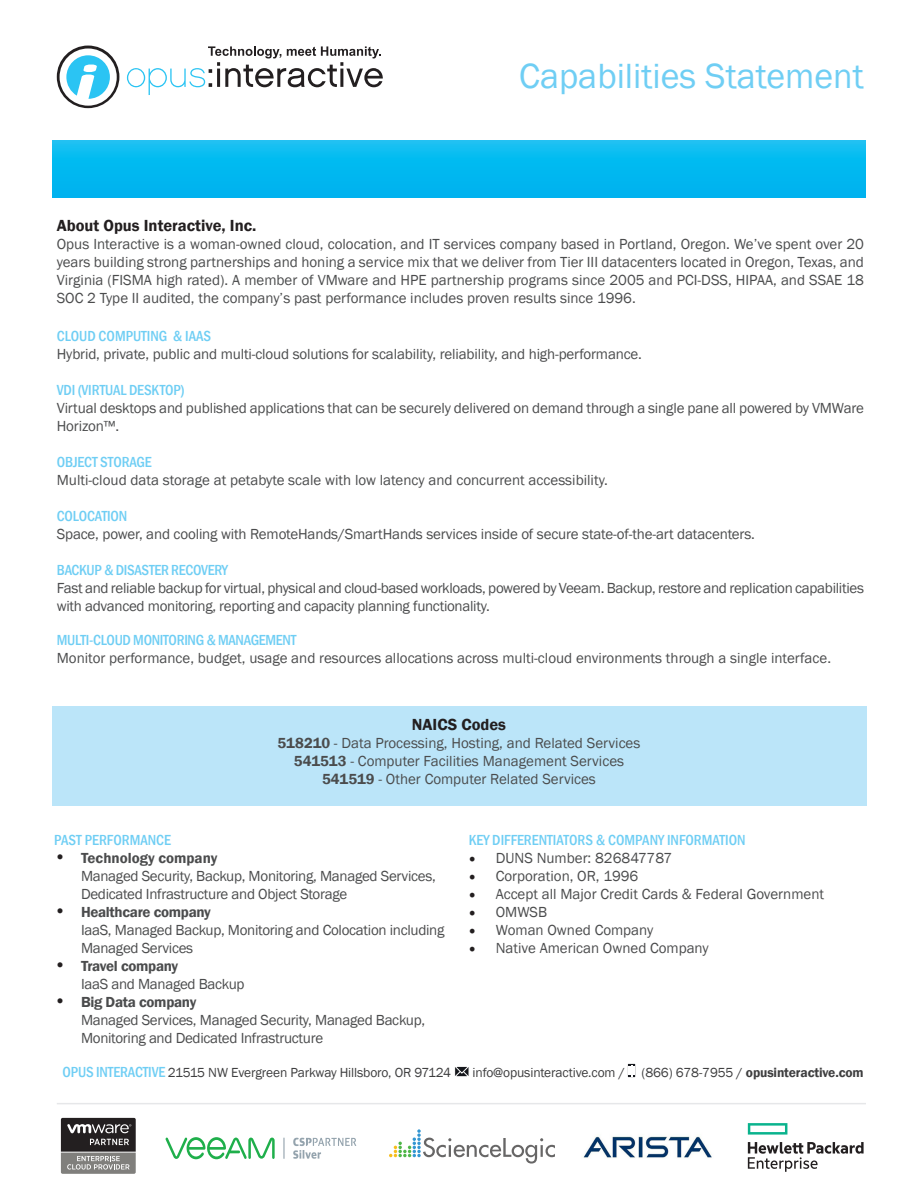
<style>
.page{position:relative;width:918px;height:1188px;background:#fff}
.page>*{position:absolute;margin:0;border:0;box-sizing:border-box;transform-origin:0 0}
.t1{font:36px "Franklin Gothic";color:#6fcef4}
.t2{font:600 16.5px "Franklin Gothic";color:#231f20}
.t3{font:15px/18px "Franklin Gothic";letter-spacing:-.01em;color:#4b4c4d}
.t4{font:500 condensed 15px "Franklin Gothic";letter-spacing:-.01em;color:#6fcef4}
.t5{font:13.5px "Franklin Gothic";letter-spacing:-.01em;color:#3e3e3f}
.s1{font-weight:600}
.s2{font-weight:600;font-size:18px;color:#231f20}
.s3{font-family:"Minion Pro";font-size:18px;color:#231f20}
.s4{font-weight:500;font-stretch:condensed;font-size:15px;color:#6fcef4}
</style>
<div class="page">
<svg style="left:52px;top:141px;width:814px;height:57px;background:#05b8f0"></svg>
<svg style="left:57px;top:46px;width:62px;height:62px"></svg>
<svg style="left:127px;top:46px;width:256px;height:49px"></svg>
<div style="left:52px;top:707px;width:814px;height:99px;background:#bbe5f9"></div>
<svg style="left:389px;top:1129px;width:166px;height:35px"></svg>
<img style="left:583px;top:1136px;width:129px;height:22px">
<svg style="left:61px;top:1118px;width:75px;height:56px;background:#656262"></svg>
<svg style="left:165px;top:1137px;width:110px;height:22px"></svg>
<hr style="left:283px;top:1138px;width:2px;height:21px;background:#95a4ae">
<svg style="left:293px;top:1138px;width:63px;height:21px"></svg>
<svg style="left:748px;top:1123px;width:39px;height:12px"></svg>
<svg style="left:748px;top:1142px;width:116px;height:30px"></svg>
<svg style="left:454px;top:1066px;width:15px;height:11px"></svg>
<svg style="left:628px;top:1064px;width:7px;height:13px"></svg>
<div style="left:629px;top:1066px;width:6px;height:9px;background:#fff"></div>
<hr style="left:57px;top:1103px;width:809px;height:1px;background:#e6e7e9">
<p class="t1" style="left:519px;top:54px;width:346px">Capabilities Statement</p>
<p class="t2" style="left:57px;top:215px;width:201px">About Opus Interactive, Inc.</p>
<p class="t3" style="left:57px;top:235px;width:809px;text-align:justify">Opus Interactive is a woman-owned cloud, colocation, and IT services company based in Portland, Oregon. We’ve spent over 20 years building strong partnerships and honing a service mix that we deliver from Tier III datacenters located in Oregon, Texas, and Virginia (FISMA high rated). A member of VMware and HPE partnership programs since 2005 and PCI-DSS, HIPAA, and SSAE 18<br>SOC 2 Type II audited, the company’s past performance includes proven results since 1996.</p>
<p class="t4" style="left:57px;top:326px;width:156px">CLOUD COMPUTING &amp; IAAS</p>
<p class="t3" style="left:57px;top:345px;width:587px">Hybrid, private, public and multi-cloud solutions for scalability, reliability, and high-performance.</p>
<p class="t4" style="left:57px;top:380px;width:129px">VDI (VIRTUAL DESKTOP)</p>
<p class="t3" style="left:57px;top:399px;width:809px">Virtual desktops and published applications that can be securely delivered on demand through a single pane all powered by VMWare<br>Horizon™.</p>
<p class="t4" style="left:57px;top:452px;width:96px">OBJECT STORAGE</p>
<p class="t3" style="left:57px;top:471px;width:553px">Multi-cloud data storage at petabyte scale with low latency and concurrent accessibility.</p>
<p class="t4" style="left:57px;top:506px;width:72px">COLOCATION</p>
<p class="t3" style="left:57px;top:525px;width:700px">Space, power, and cooling with RemoteHands/SmartHands services inside of secure state-of-the-art datacenters.</p>
<p class="t4" style="left:57px;top:560px;width:173px">BACKUP &amp; DISASTER RECOVERY</p>
<p class="t3" style="left:57px;top:579px;width:809px">Fast and reliable backup for virtual, physical and cloud-based workloads, powered by Veeam. Backup, restore and replication capabilities with advanced monitoring, reporting and capacity planning functionality.</p>
<p class="t4" style="left:57px;top:630px;width:241px">MULTI-CLOUD MONITORING &amp; MANAGEMENT</p>
<p class="t3" style="left:57px;top:650px;width:776px">Monitor performance, budget, usage and resources allocations across multi-cloud environments through a single interface.</p>
<p class="t2" style="left:412px;top:714px;width:96px">NAICS Codes</p>
<p class="t3" style="left:278px;top:734px;width:364px"><span class="s1">518210</span> - Data Processing, Hosting, and Related Services</p>
<p class="t3" style="left:294px;top:752px;width:332px"><span class="s1">541513</span> - Computer Facilities Management Services</p>
<p class="t3" style="left:322px;top:770px;width:275px"><span class="s1">541519</span> - Other Computer Related Services</p>
<p class="t4" style="left:54px;top:830px;width:119px">PAST PERFORMANCE</p>
<p class="t3" style="left:81px;top:849px;width:356px;text-indent:-27px"><span class="s2">•</span> <span class="s1">Technology company<br></span>Managed Security, Backup, Monitoring, Managed Services,<br>Dedicated Infrastructure and Object Storage</p>
<p class="t3" style="left:81px;top:903px;width:365px;text-indent:-27px"><span class="s2">•</span> <span class="s1">Healthcare company<br></span>IaaS, Managed Backup, Monitoring and Colocation including<br>Managed Services</p>
<p class="t3" style="left:81px;top:957px;width:165px;text-indent:-27px"><span class="s2">•</span> <span class="s1">Travel company<br></span>IaaS and Managed Backup</p>
<p class="t3" style="left:81px;top:993px;width:346px;text-indent:-27px"><span class="s2">•</span> <span class="s1">Big Data company<br></span>Managed Services, Managed Security, Managed Backup,<br>Monitoring and Dedicated Infrastructure</p>
<p class="t4" style="left:469px;top:830px;width:278px">KEY DIFFERENTIATORS &amp; COMPANY INFORMATION</p>
<p class="t3" style="left:469px;top:849px;width:205px"><span class="s3">•</span> DUNS Number: 826847787</p>
<p class="t3" style="left:469px;top:867px;width:171px"><span class="s3">•</span> Corporation, OR, 1996</p>
<p class="t3" style="left:469px;top:885px;width:357px"><span class="s3">•</span> Accept all Major Credit Cards &amp; Federal Government</p>
<p class="t3" style="left:469px;top:903px;width:80px"><span class="s3">•</span> OMWSB</p>
<p class="t3" style="left:469px;top:921px;width:186px"><span class="s3">•</span> Woman Owned Company</p>
<p class="t3" style="left:469px;top:939px;width:241px"><span class="s3">•</span> Native American Owned Company</p>
<p class="t5" style="left:62px;top:1064px;width:390px"><span class="s4">OPUS INTERACTIVE</span> 21515 NW Evergreen Parkway Hillsboro, OR 97124</p>
<p class="t5" style="left:473px;top:1064px;width:393px">info@opusinteractive.com / (866) 678-7955 / <span class="s1">opusinteractive.com</span></p>
</div>
